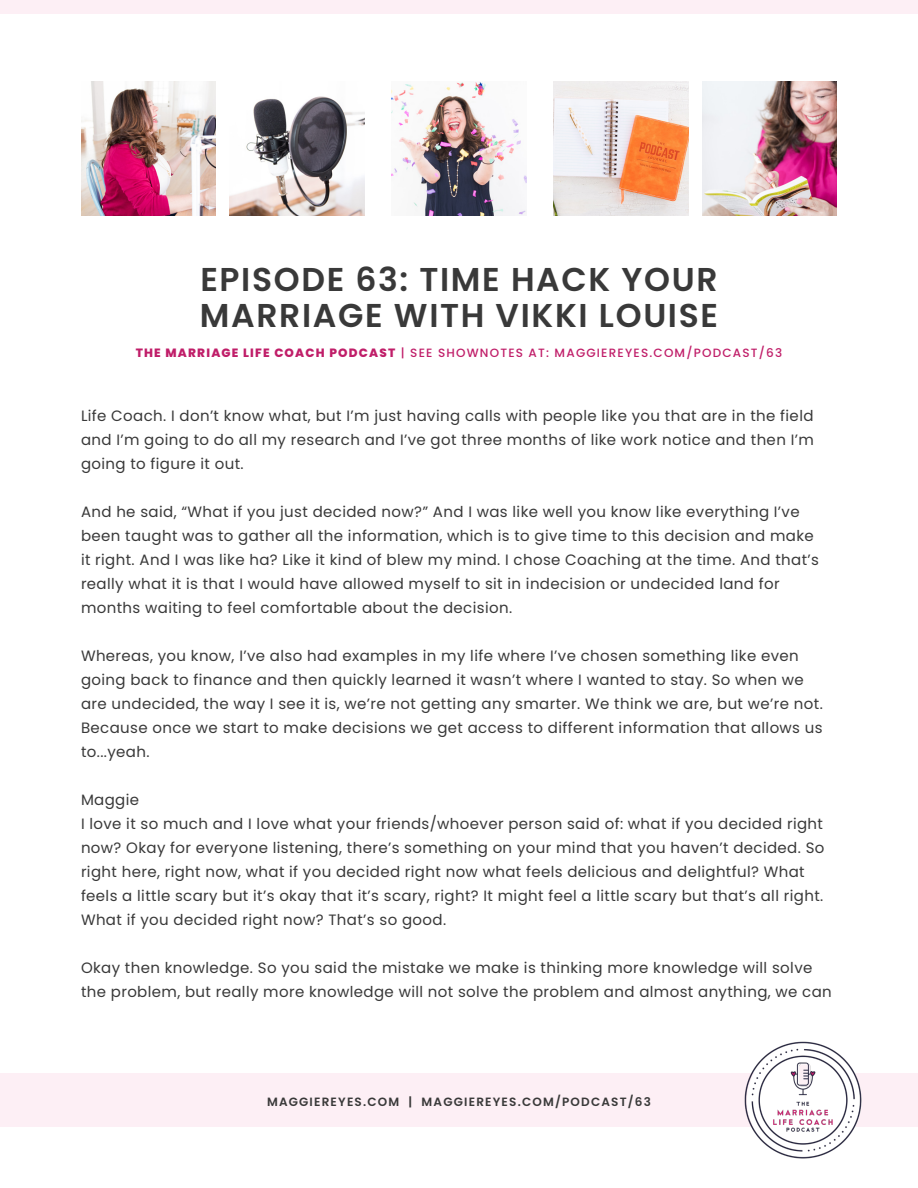
<style>
.page{position:relative;width:918px;height:1188px;background:#fff}
.page>*{position:absolute;margin:0;border:0;box-sizing:border-box;transform-origin:0 0}
.t1{font:600 33px/36px "Poppins";letter-spacing:.05em;color:#393939}
.t2{font:15px/24px "Poppins";letter-spacing:.025em;color:#393939}
.t3{font:500 12px "Poppins";letter-spacing:.1em;color:#c01e69}
.t4{font:600 12px "Poppins";letter-spacing:.1em;color:#393939}
.s1{font-weight:800}
</style>
<div class="page">
<div style="left:0;top:1073px;width:918px;height:54px;background:#fdeff5"></div>
<div style="left:0;top:0;width:918px;height:14px;background:#fdeff5"></div>
<img style="left:81px;top:81px;width:135px;height:135px">
<img style="left:392px;top:82px;width:134px;height:134px">
<img style="left:702px;top:81px;width:135px;height:135px">
<img style="left:230px;top:96px;width:134px;height:120px">
<img style="left:554px;top:81px;width:134px;height:135px">
<img style="left:744px;top:1041px;width:118px;height:118px">
<h1 class="t1" style="left:200px;top:262px;width:520px">EPISODE 63: TIME HACK YOUR<br>MARRIAGE WITH VIKKI LOUISE</h1>
<p class="t3" style="left:136px;top:346px;width:648px"><span class="s1">THE MARRIAGE LIFE COACH PODCAST</span> | SEE SHOWNOTES AT: MAGGIEREYES.COM/PODCAST/63</p>
<p class="t2" style="left:81px;top:404px;width:734px;text-align:justify">Life Coach. I don’t know what, but I’m just having calls with people like you that are in the field and I’m going to do all my research and I’ve got three months of like work notice and then I’m going to figure it out.</p>
<p class="t2" style="left:81px;top:500px;width:740px">And he said, “What if you just decided now?” And I was like well you know like everything I’ve been taught was to gather all the information, which is to give time to this decision and make it right. And I was like ha? Like it kind of blew my mind. I chose Coaching at the time. And that’s really what it is that I would have allowed myself to sit in indecision or undecided land for months waiting to feel comfortable about the decision.</p>
<p class="t2" style="left:81px;top:644px;width:743px">Whereas, you know, I’ve also had examples in my life where I’ve chosen something like even going back to finance and then quickly learned it wasn’t where I wanted to stay. So when we are undecided, the way I see it is, we’re not getting any smarter. We think we are, but we’re not.<br>Because once we start to make decisions we get access to different information that allows us to...yeah.</p>
<p class="t2" style="left:81px;top:788px;width:745px">Maggie<br>I love it so much and I love what your friends/whoever person said of: what if you decided right now? Okay for everyone listening, there’s something on your mind that you haven’t decided. So right here, right now, what if you decided right now what feels delicious and delightful? What feels a little scary but it’s okay that it’s scary, right? It might feel a little scary but that’s all right.<br>What if you decided right now? That’s so good.</p>
<p class="t2" style="left:81px;top:956px;width:752px">Okay then knowledge. So you said the mistake we make is thinking more knowledge will solve the problem, but really more knowledge will not solve the problem and almost anything, we can</p>
<p class="t4" style="left:267px;top:1095px;width:385px">MAGGIEREYES.COM | MAGGIEREYES.COM/PODCAST/63</p>
</div>
